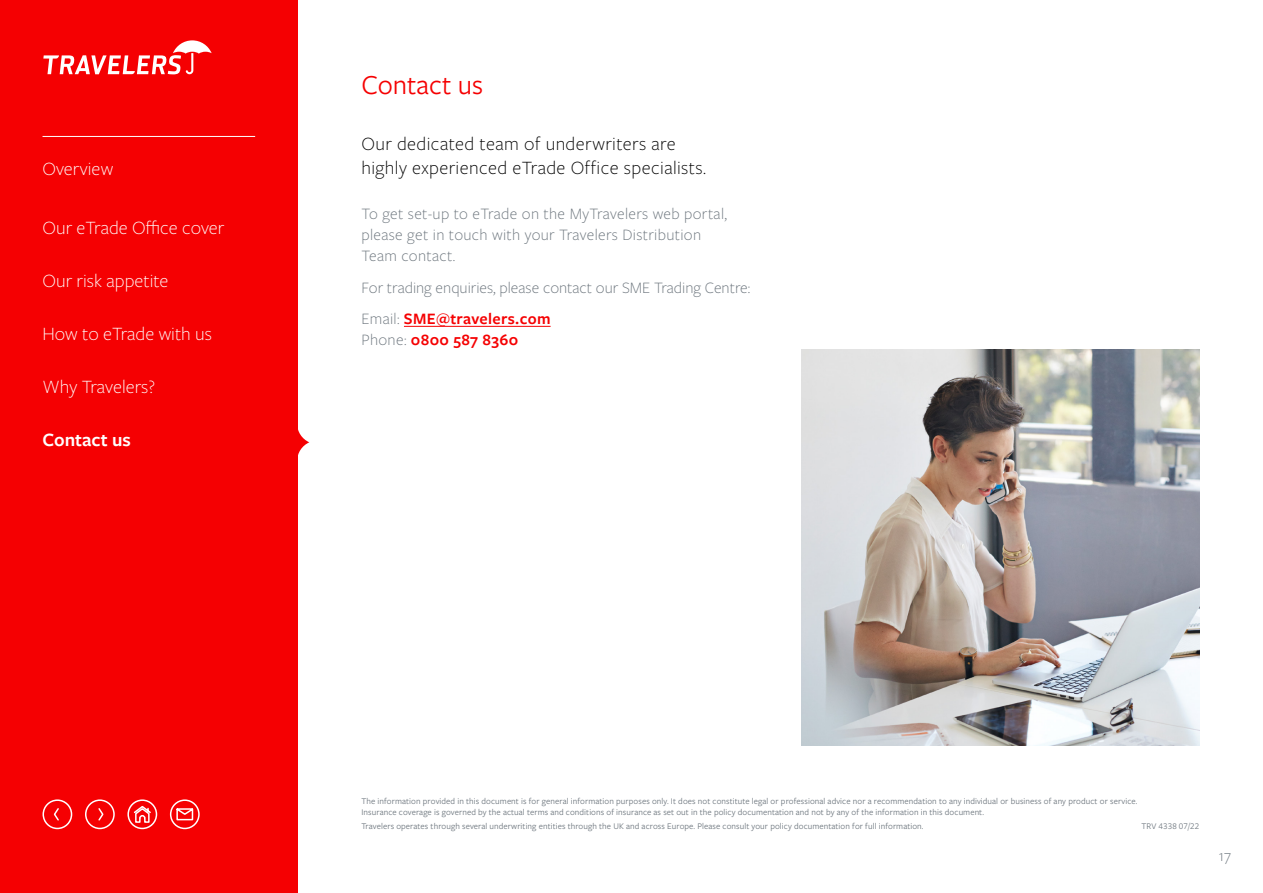
<style>
.page{position:relative;width:1263px;height:893px;background:#fff}
.page>*{position:absolute;margin:0;border:0;box-sizing:border-box;transform-origin:0 0}
.Timeline_Year{font:28.5px "Freight Sans Pro";color:#f50002}
.Timeline_Year-2{font:300 19.5px/24px "Freight Sans Pro";letter-spacing:.02em;color:#000}
.Timeline_Year-3{font:300 19.5px "Freight Sans Pro";color:#fff}
.Timeline_Year-4{font:600 19.5px "Freight Sans Pro";color:#fff}
.Timeline_Year-5{font:300 16.5px/21px "Freight Sans Pro";letter-spacing:.02em;color:#6a737b}
.Timeline_Year-6{font:300 16.5px "Freight Sans Pro";color:#6a737b}
.Timeline_Year-7{font:600 16.5px/21px "Freight Sans Pro";letter-spacing:.02em;color:#f50002}
.Subheader{font:9px/10.5px "Freight Sans Pro";letter-spacing:.01em;color:#6a737b}
.s1{font-weight:300;color:#6a737b}
</style>
<div class="page">
<div style="left:0;top:0;width:298px;height:893px;background:#f50002"></div>
<svg style="left:43px;top:40px;width:169px;height:34px"></svg>
<hr style="left:43px;top:136px;width:212px;height:1px;background:#fff">
<div style="left:127px;top:799px;width:30px;height:30px;border:2px solid #fff;border-radius:50%"></div>
<svg style="left:132px;top:805px;width:20px;height:19px"></svg>
<div style="left:43px;top:799px;width:29px;height:30px;border:2px solid #fff;border-radius:50%"></div>
<svg style="left:53px;top:808px;width:6px;height:13px"></svg>
<div style="left:170px;top:799px;width:30px;height:30px;border:2px solid #fff;border-radius:50%"></div>
<svg style="left:176px;top:808px;width:18px;height:13px"></svg>
<div style="left:85px;top:799px;width:30px;height:30px;border:2px solid #fff;border-radius:50%"></div>
<svg style="left:98px;top:808px;width:6px;height:13px"></svg>
<svg style="left:298px;top:429px;width:11px;height:26px"></svg>
<hr style="left:404px;top:326px;width:147px;height:1px;background:#f50002">
<img style="left:801px;top:350px;width:398px;height:395px">
<p class="Timeline_Year-3" style="left:43px;top:156px;width:72px">Overview</p>
<p class="Timeline_Year-3" style="left:43px;top:214px;width:183px">Our eTrade Office cover</p>
<p class="Timeline_Year-3" style="left:43px;top:267px;width:127px">Our risk appetite</p>
<p class="Timeline_Year-3" style="left:43px;top:321px;width:171px">How to eTrade with us</p>
<p class="Timeline_Year-3" style="left:43px;top:374px;width:114px">Why Travelers?</p>
<p class="Timeline_Year-4" style="left:43px;top:427px;width:90px">Contact us</p>
<p class="Timeline_Year" style="left:361px;top:66px;width:123px">Contact us</p>
<p class="Timeline_Year-2" style="left:361px;top:131px;width:346px">Our dedicated team of underwriters are highly experienced eTrade Office specialists.</p>
<p class="Timeline_Year-5" style="left:361px;top:202px;width:367px">To get set-up to eTrade on the MyTravelers web portal, please get in touch with your Travelers Distribution<br>Team contact.</p>
<p class="Timeline_Year-6" style="left:361px;top:276px;width:390px">For trading enquiries, please contact our SME Trading Centre:</p>
<p class="Timeline_Year-7" style="left:361px;top:308px;width:191px"><span class="s1">Email:</span> SME@travelers.com<br><span class="s1">Phone:</span> 0800 587 8360</p>
<p class="Subheader" style="left:361px;top:795px;width:777px">The information provided in this document is for general information purposes only. It does not constitute legal or professional advice nor a recommendation to any individual or business of any product or service.<br>Insurance coverage is governed by the actual terms and conditions of insurance as set out in the policy documentation and not by any of the information in this document.</p>
<p class="Subheader" style="left:361px;top:821px;width:564px">Travelers operates through several underwriting entities through the UK and across Europe. Please consult your policy documentation for full information.</p>
<p class="Subheader" style="left:1141px;top:821px;width:59px">TRV 4338 07/22</p>
<h3 class="Timeline_Year-5" style="left:1219px;top:845px;width:14px">17</h3>
</div>
